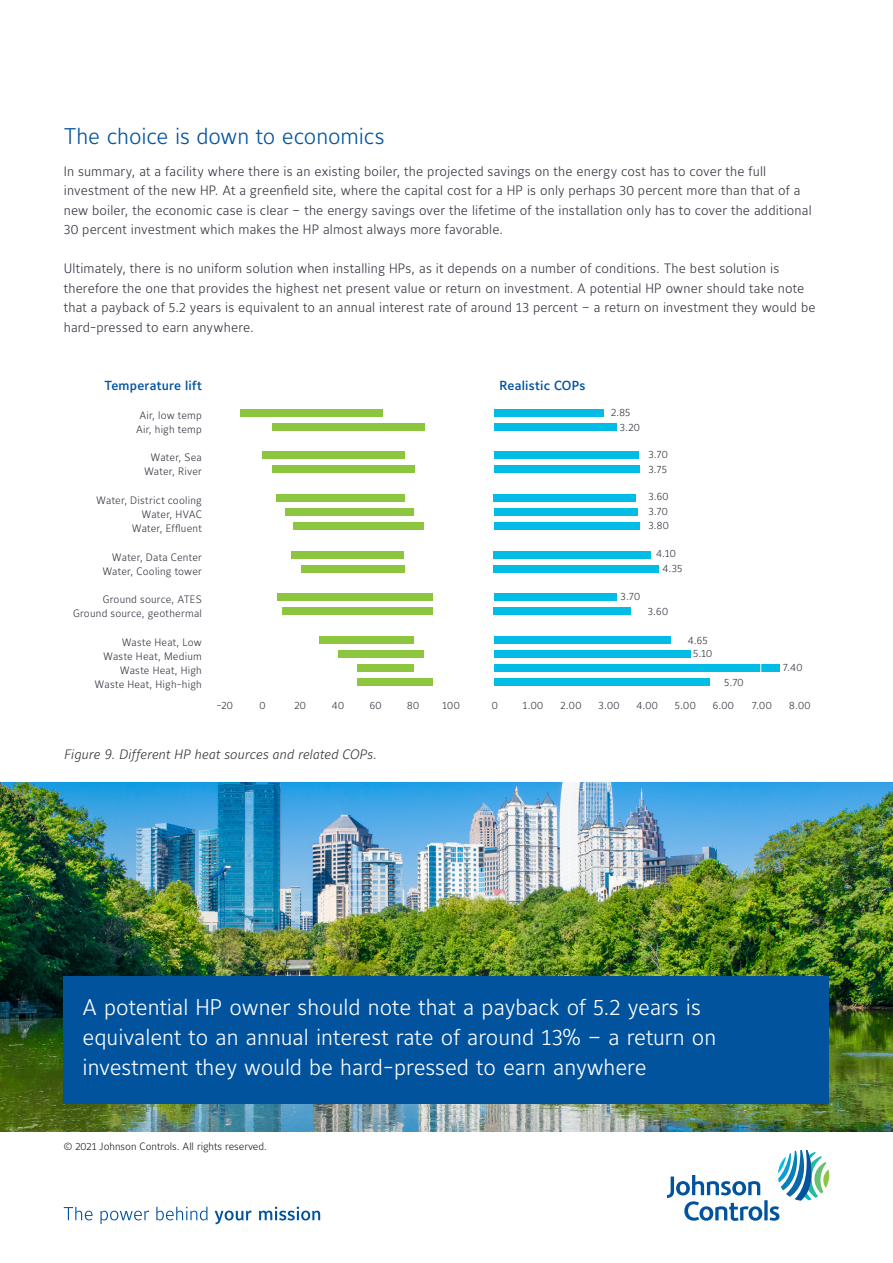
<style>
.page{position:relative;width:893px;height:1263px;background:#fff}
.page>*{position:absolute;margin:0;border:0;box-sizing:border-box;transform-origin:0 0}
.t1{font:300 22.5px "Maurea Jci Lf ML";color:#fff}
.body_copy{font:300 22.5px "Maurea Jci Tf ML";letter-spacing:-.005em;color:#01539e}
.body_copy-2{font:300 13.5px/19.5px "Maurea Jci Lf ML";letter-spacing:.01em;color:#323640}
.body_copy-3{font:italic 300 13.5px "Maurea Jci Tf ML";letter-spacing:.01em;color:#363536}
.body_copy-4{font:500 13.05px "Maurea Jci Lf ML";letter-spacing:.015em;color:#01539e}
.body_copy-5{font:300 10.65px "Maurea Jci Lf ML";letter-spacing:.02em;color:#323640}
.t2{font:300 10.5px "Maurea Jci Lf ML";color:#231f20}
</style>
<div class="page">
<svg style="left:668px;top:1150px;width:161px;height:71px"></svg>
<svg style="left:64px;top:1207px;width:29px;height:13px"></svg>
<svg style="left:100px;top:1211px;width:49px;height:13px"></svg>
<svg style="left:156px;top:1207px;width:51px;height:13px"></svg>
<svg style="left:215px;top:1210px;width:37px;height:14px"></svg>
<svg style="left:259px;top:1207px;width:61px;height:13px"></svg>
<img style="left:0;top:782px;width:893px;height:349px">
<div style="left:64px;top:976px;width:765px;height:127px;background:#01539e"></div>
<div style="left:494px;top:409px;width:110px;height:7px;background:#02bce5"></div>
<div style="left:494px;top:423px;width:122px;height:7px;background:#02bce5"></div>
<div style="left:494px;top:451px;width:145px;height:8px;background:#02bce5"></div>
<div style="left:494px;top:465px;width:146px;height:8px;background:#02bce5"></div>
<div style="left:494px;top:494px;width:142px;height:7px;background:#02bce5"></div>
<div style="left:494px;top:508px;width:143px;height:8px;background:#02bce5"></div>
<div style="left:494px;top:522px;width:145px;height:8px;background:#02bce5"></div>
<div style="left:494px;top:551px;width:157px;height:7px;background:#02bce5"></div>
<div style="left:494px;top:565px;width:165px;height:7px;background:#02bce5"></div>
<div style="left:494px;top:593px;width:122px;height:8px;background:#02bce5"></div>
<div style="left:494px;top:608px;width:137px;height:7px;background:#02bce5"></div>
<div style="left:494px;top:636px;width:176px;height:7px;background:#02bce5"></div>
<div style="left:494px;top:650px;width:197px;height:8px;background:#02bce5"></div>
<div style="left:494px;top:664px;width:285px;height:8px;background:#02bce5"></div>
<div style="left:494px;top:679px;width:216px;height:7px;background:#02bce5"></div>
<hr style="left:760px;top:409px;width:1px;height:284px;background:#fff">
<div style="left:240px;top:409px;width:142px;height:7px;background:#8bc63e"></div>
<div style="left:272px;top:423px;width:152px;height:7px;background:#8bc63e"></div>
<div style="left:263px;top:451px;width:142px;height:7px;background:#8bc63e"></div>
<div style="left:272px;top:465px;width:142px;height:8px;background:#8bc63e"></div>
<div style="left:276px;top:494px;width:128px;height:7px;background:#8bc63e"></div>
<div style="left:286px;top:508px;width:128px;height:8px;background:#8bc63e"></div>
<div style="left:293px;top:522px;width:130px;height:8px;background:#8bc63e"></div>
<div style="left:291px;top:551px;width:113px;height:7px;background:#8bc63e"></div>
<div style="left:301px;top:565px;width:103px;height:7px;background:#8bc63e"></div>
<div style="left:278px;top:593px;width:155px;height:8px;background:#8bc63e"></div>
<div style="left:282px;top:608px;width:151px;height:7px;background:#8bc63e"></div>
<div style="left:320px;top:636px;width:94px;height:7px;background:#8bc63e"></div>
<div style="left:338px;top:650px;width:85px;height:7px;background:#8bc63e"></div>
<div style="left:357px;top:664px;width:57px;height:8px;background:#8bc63e"></div>
<div style="left:357px;top:679px;width:76px;height:7px;background:#8bc63e"></div>
<p class="body_copy" style="left:64px;top:123px;width:322px">The choice is down to economics</p>
<p class="body_copy-2" style="left:64px;top:161px;width:749px">In summary, at a facility where there is an existing boiler, the projected savings on the energy cost has to cover the full investment of the new HP. At a greenfield site, where the capital cost for a HP is only perhaps 30 percent more than that of a new boiler, the economic case is clear – the energy savings over the lifetime of the installation only has to cover the additional 30 percent investment which makes the HP almost always more favorable.</p>
<p class="body_copy-2" style="left:64px;top:259px;width:753px">Ultimately, there is no uniform solution when installing HPs, as it depends on a number of conditions. The best solution is therefore the one that provides the highest net present value or return on investment. A potential HP owner should take note that a payback of 5.2 years is equivalent to an annual interest rate of around 13 percent – a return on investment they would be hard-pressed to earn anywhere.</p>
<p class="body_copy-4" style="left:105px;top:378px;width:99px">Temperature lift</p>
<p class="body_copy-5" style="left:139px;top:408px;width:64px">Air, low temp</p>
<p class="body_copy-5" style="left:136px;top:423px;width:67px">Air, high temp</p>
<p class="body_copy-5" style="left:151px;top:451px;width:53px">Water, Sea</p>
<p class="body_copy-5" style="left:144px;top:465px;width:59px">Water, River</p>
<p class="body_copy-5" style="left:96px;top:493px;width:107px">Water, District cooling</p>
<p class="body_copy-5" style="left:142px;top:508px;width:62px">Water, HVAC</p>
<p class="body_copy-5" style="left:132px;top:522px;width:72px">Water, Effluent</p>
<p class="body_copy-5" style="left:112px;top:550px;width:91px">Water, Data Center</p>
<p class="body_copy-5" style="left:102px;top:564px;width:101px">Water, Cooling tower</p>
<p class="body_copy-5" style="left:103px;top:593px;width:101px">Ground source, ATES</p>
<p class="body_copy-5" style="left:73px;top:607px;width:130px">Ground source, geothermal</p>
<p class="body_copy-5" style="left:122px;top:635px;width:82px">Waste Heat, Low</p>
<p class="body_copy-5" style="left:103px;top:650px;width:100px">Waste Heat, Medium</p>
<p class="body_copy-5" style="left:120px;top:664px;width:84px">Waste Heat, High</p>
<p class="body_copy-5" style="left:95px;top:678px;width:109px">Waste Heat, High-high</p>
<p class="body_copy-5" style="left:217px;top:699px;width:18px">-20</p>
<p class="body_copy-5" style="left:259px;top:699px;width:8px">0</p>
<p class="body_copy-5" style="left:294px;top:699px;width:13px">20</p>
<p class="body_copy-5" style="left:332px;top:699px;width:14px">40</p>
<p class="body_copy-5" style="left:370px;top:699px;width:13px">60</p>
<p class="body_copy-5" style="left:407px;top:699px;width:13px">80</p>
<p class="body_copy-5" style="left:442px;top:699px;width:19px">100</p>
<p class="body_copy-3" style="left:64px;top:746px;width:314px">Figure 9. Different HP heat sources and related COPs.</p>
<p class="body_copy-4" style="left:500px;top:378px;width:87px">Realistic COPs</p>
<p class="body_copy-5" style="left:611px;top:405px;width:21px">2.85</p>
<p class="body_copy-5" style="left:620px;top:420px;width:22px">3.20</p>
<p class="body_copy-5" style="left:620px;top:590px;width:21px">3.70</p>
<p class="body_copy-5" style="left:648px;top:447px;width:21px">3.70</p>
<p class="body_copy-5" style="left:648px;top:462px;width:20px">3.75</p>
<p class="body_copy-5" style="left:648px;top:490px;width:22px">3.60</p>
<p class="body_copy-5" style="left:648px;top:505px;width:21px">3.70</p>
<p class="body_copy-5" style="left:648px;top:519px;width:22px">3.80</p>
<p class="body_copy-5" style="left:656px;top:547px;width:21px">4.10</p>
<p class="body_copy-5" style="left:663px;top:562px;width:21px">4.35</p>
<p class="body_copy-5" style="left:648px;top:605px;width:22px">3.60</p>
<p class="body_copy-5" style="left:688px;top:633px;width:21px">4.65</p>
<p class="body_copy-5" style="left:693px;top:646px;width:21px">5.10</p>
<p class="body_copy-5" style="left:724px;top:676px;width:21px">5.70</p>
<p class="body_copy-5" style="left:783px;top:661px;width:21px">7.40</p>
<p class="body_copy-5" style="left:492px;top:699px;width:8px">0</p>
<p class="body_copy-5" style="left:523px;top:699px;width:22px">1.00</p>
<p class="body_copy-5" style="left:561px;top:699px;width:22px">2.00</p>
<p class="body_copy-5" style="left:599px;top:699px;width:22px">3.00</p>
<p class="body_copy-5" style="left:636px;top:699px;width:23px">4.00</p>
<p class="body_copy-5" style="left:675px;top:699px;width:22px">5.00</p>
<p class="body_copy-5" style="left:713px;top:699px;width:23px">6.00</p>
<p class="body_copy-5" style="left:752px;top:699px;width:22px">7.00</p>
<p class="body_copy-5" style="left:789px;top:699px;width:23px">8.00</p>
<p class="t1" style="left:83px;top:993px;width:620px">A potential HP owner should note that a payback of 5.2 years is</p>
<p class="t1" style="left:83px;top:1023px;width:635px">equivalent to an annual interest rate of around 13% – a return on</p>
<p class="t1" style="left:83px;top:1053px;width:565px">investment they would be hard-pressed to earn anywhere</p>
<p class="t2" style="left:64px;top:1139px;width:205px">© 2021 Johnson Controls. All rights reserved.</p>
</div>
